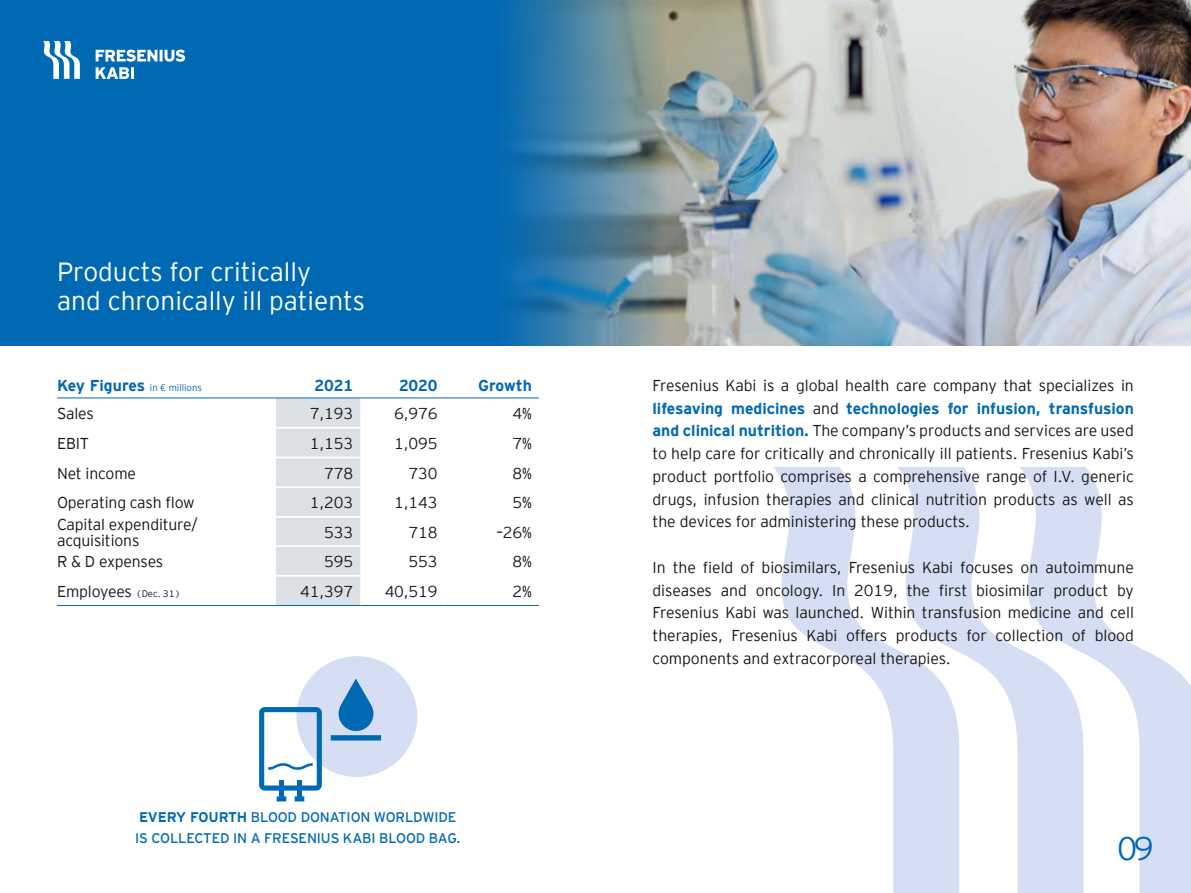
<style>
.page{position:relative;width:1191px;height:893px;background:#fff}
.page>*{position:absolute;margin:0;border:0;box-sizing:border-box;transform-origin:0 0}
.t1{font:300 32.55px "Interstate";color:#0069b4}
.t2{font:300 26.25px/29.8px "Interstate";color:#fff}
.t3{font:300 15.75px/22.8px "Interstate";letter-spacing:-.01em;color:#181716;text-align:justify}
.t4{font:700 15.75px "Interstate";letter-spacing:-.01em;color:#0069b4}
.t5{font:14px/21px "Interstate";letter-spacing:-.01em;color:#0069b4}
.t6{font:300 9.62px "Interstate";color:#0069b4}
.s1{font-weight:700;font-size:15.75px}
.s2{font-size:9.62px}
.s3{font-weight:700}
.s4{font-weight:700;color:#0069b4}
</style>
<div class="page">
<svg style="left:773px;top:467px;width:418px;height:426px"></svg>
<div style="left:296px;top:656px;width:121px;height:121px;background:#d5def2;border-radius:50%"></div>
<svg style="left:259px;top:707px;width:63px;height:94px"></svg>
<svg style="left:331px;top:679px;width:50px;height:61px"></svg>
<div style="left:0;top:0;width:1191px;height:345px;background:#0069b4"></div>
<img style="left:508px;top:0;width:683px;height:345px">
<svg style="left:43px;top:41px;width:37px;height:38px"></svg>
<svg style="left:96px;top:50px;width:89px;height:29px"></svg>
<div style="left:276px;top:398px;width:84px;height:207px;background:#dce1e5"></div>
<hr style="left:276px;top:427px;width:84px;height:2px;background:#fff">
<hr style="left:276px;top:457px;width:84px;height:1px;background:#fff">
<hr style="left:276px;top:486px;width:84px;height:2px;background:#fff">
<hr style="left:276px;top:516px;width:84px;height:2px;background:#fff">
<hr style="left:276px;top:545px;width:84px;height:2px;background:#fff">
<hr style="left:276px;top:575px;width:84px;height:2px;background:#fff">
<hr style="left:57px;top:397px;width:219px;height:1px;background:#0069b4">
<hr style="left:276px;top:397px;width:84px;height:1px;background:#0069b4">
<hr style="left:360px;top:397px;width:84px;height:1px;background:#0069b4">
<hr style="left:444px;top:397px;width:95px;height:1px;background:#0069b4">
<hr style="left:57px;top:605px;width:219px;height:1px;background:#0069b4">
<hr style="left:276px;top:605px;width:84px;height:1px;background:#0069b4">
<hr style="left:360px;top:605px;width:84px;height:1px;background:#0069b4">
<hr style="left:444px;top:605px;width:95px;height:1px;background:#0069b4">
<h2 class="t2" style="left:57px;top:255px;width:309px">Products for critically<br>and chronically ill patients</h2>
<p class="t6" style="left:57px;top:381px;width:146px"><span class="s1">Key Figures</span> in € millions</p>
<p class="t4" style="left:315px;top:374px;width:40px">2021</p>
<p class="t4" style="left:399px;top:374px;width:40px">2020</p>
<p class="t4" style="left:478px;top:374px;width:55px">Growth</p>
<p class="t3" style="left:57px;top:401px;width:38px">Sales</p>
<p class="t3" style="left:310px;top:401px;width:45px">7,193</p>
<p class="t3" style="left:394px;top:401px;width:45px">6,976</p>
<p class="t3" style="left:512px;top:401px;width:21px">4%</p>
<p class="t3" style="left:57px;top:431px;width:34px">EBIT</p>
<p class="t3" style="left:310px;top:431px;width:45px">1,153</p>
<p class="t3" style="left:394px;top:431px;width:45px">1,095</p>
<p class="t3" style="left:512px;top:431px;width:21px">7%</p>
<p class="t3" style="left:57px;top:461px;width:80px">Net income</p>
<p class="t3" style="left:324px;top:461px;width:30px">778</p>
<p class="t3" style="left:408px;top:461px;width:30px">730</p>
<p class="t3" style="left:512px;top:461px;width:21px">8%</p>
<p class="t3" style="left:57px;top:491px;width:139px">Operating cash flow</p>
<p class="t3" style="left:310px;top:491px;width:45px">1,203</p>
<p class="t3" style="left:394px;top:491px;width:45px">1,143</p>
<p class="t3" style="left:512px;top:491px;width:21px">5%</p>
<p class="t3" style="left:57px;top:515px;width:142px;line-height:15.8px">Capital expenditure/ acquisitions</p>
<p class="t3" style="left:324px;top:520px;width:30px">533</p>
<p class="t3" style="left:408px;top:520px;width:30px">718</p>
<p class="t3" style="left:496px;top:520px;width:37px">–26%</p>
<p class="t3" style="left:57px;top:549px;width:108px">R &amp; D expenses</p>
<p class="t3" style="left:324px;top:549px;width:30px">595</p>
<p class="t3" style="left:408px;top:549px;width:30px">553</p>
<p class="t3" style="left:512px;top:549px;width:21px">8%</p>
<p class="t3" style="left:57px;top:579px;width:125px">Employees <span class="s2">(Dec. 31)</span></p>
<p class="t3" style="left:300px;top:579px;width:54px">41,397</p>
<p class="t3" style="left:385px;top:579px;width:54px">40,519</p>
<p class="t3" style="left:512px;top:579px;width:21px">2%</p>
<p class="t5" style="left:135px;top:807px;width:326px"><span class="s3">EVERY FOURTH</span> BLOOD DONATION WORLDWIDE<br>IS COLLECTED IN A FRESENIUS KABI BLOOD BAG.</p>
<p class="t3" style="left:652px;top:373px;width:483px">Fresenius Kabi is a global health care company that specializes in <span class="s4">lifesaving medicines</span> and <span class="s4">technologies for infusion, transfusion and clinical nutrition.</span> The company’s products and services are used to help care for critically and chronically ill patients. Fresenius Kabi’s product portfolio comprises a comprehensive range of I.V. generic drugs, infusion therapies and clinical nutrition products as well as the devices for administering these products.</p>
<p class="t3" style="left:652px;top:555px;width:483px">In the field of biosimilars, Fresenius Kabi focuses on autoimmune diseases and oncology. In 2019, the first biosimilar product by Fresenius Kabi was launched. Within transfusion medicine and cell therapies, Fresenius Kabi offers products for collection of blood components and extracorporeal therapies.</p>
<h1 class="t1" style="left:1117px;top:825px;width:38px">09</h1>
</div>
